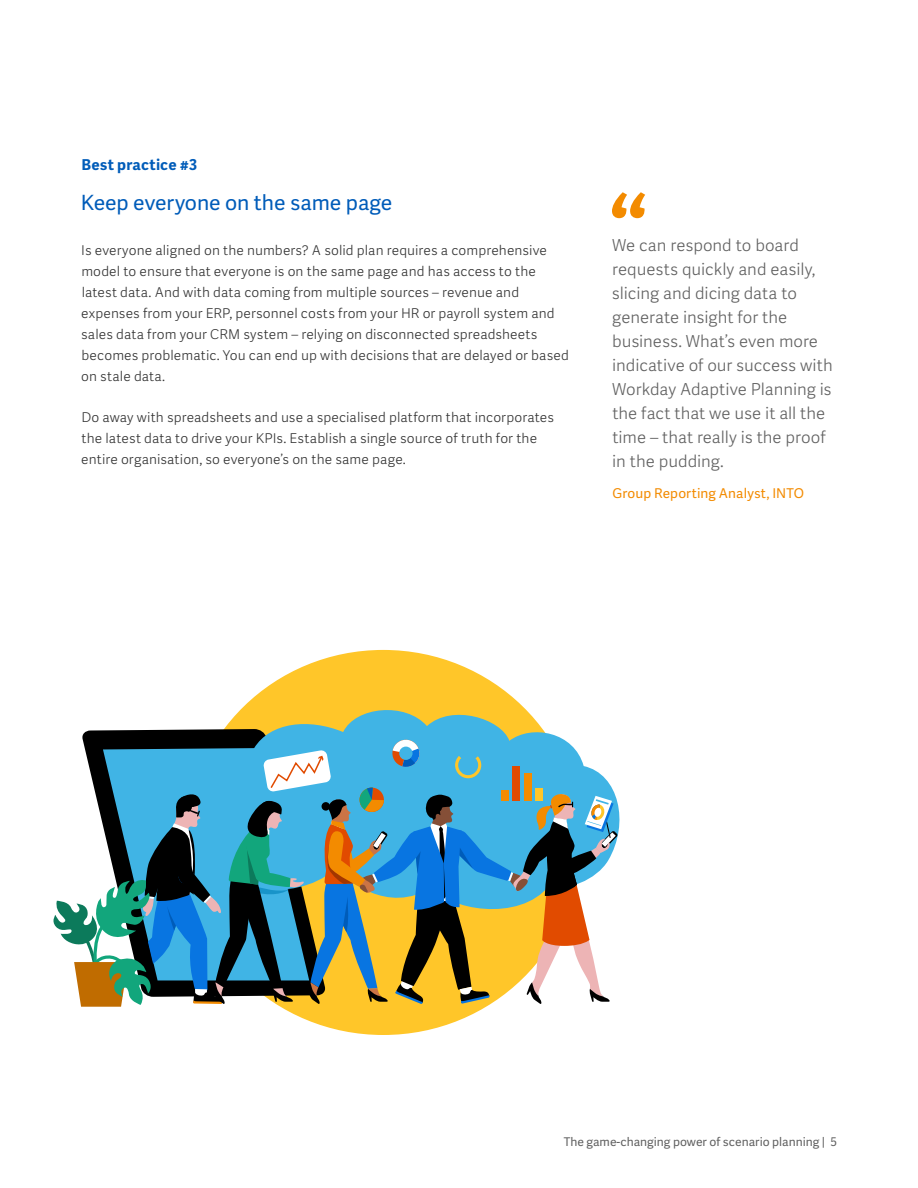
<style>
.page{position:relative;width:918px;height:1188px;background:#fff}
.page>*{position:absolute;margin:0;border:0;box-sizing:border-box;transform-origin:0 0}
.t1{font:21px "Workday Adelle Sans";letter-spacing:-.005em;color:#005cb9}
.t2{font:300 16.5px/24px "Workday Adelle Sans";color:#616161}
.t3{font:700 15px "Workday Adelle Sans";letter-spacing:.01em;color:#005cb9}
.t4{font:300 13.5px/21px "Workday Adelle Sans";letter-spacing:.01em;color:#333}
.t5{font:13.5px "Workday Adelle Sans";letter-spacing:.01em;color:#f38b00}
.t6{font:12px "Workday Adelle Sans";color:#616161}
</style>
<div class="page">
<div style="left:186px;top:650px;width:394px;height:385px;background:#ffc629;border-radius:50%"></div>
<svg style="left:136px;top:702px;width:484px;height:132px"></svg>
<svg style="left:53px;top:738px;width:565px;height:269px"></svg>
<svg style="left:612px;top:192px;width:33px;height:26px"></svg>
<p class="t3" style="left:82px;top:155px;width:117px">Best practice #3</p>
<h1 class="t1" style="left:81px;top:191px;width:313px">Keep everyone on the same page</h1>
<p class="t4" style="left:81px;top:240px;width:489px">Is everyone aligned on the numbers? A solid plan requires a comprehensive model to ensure that everyone is on the same page and has access to the latest data. And with data coming from multiple sources – revenue and expenses from your ERP, personnel costs from your HR or payroll system and sales data from your CRM system – relying on disconnected spreadsheets becomes problematic. You can end up with decisions that are delayed or based on stale data.</p>
<p class="t4" style="left:81px;top:407px;width:474px">Do away with spreadsheets and use a specialised platform that incorporates the latest data to drive your KPIs. Establish a single source of truth for the entire organisation, so everyone’s on the same page.</p>
<p class="t2" style="left:612px;top:233px;width:222px">We can respond to board requests quickly and easily, slicing and dicing data to generate insight for the business. What’s even more indicative of our success with<br>Workday Adaptive Planning is the fact that we use it all the time – that really is the proof in the pudding.</p>
<p class="t5" style="left:612px;top:485px;width:193px">Group Reporting Analyst, INTO</p>
<p class="t6" style="left:564px;top:1135px;width:275px">The game-changing power of scenario planning | 5</p>
</div>
